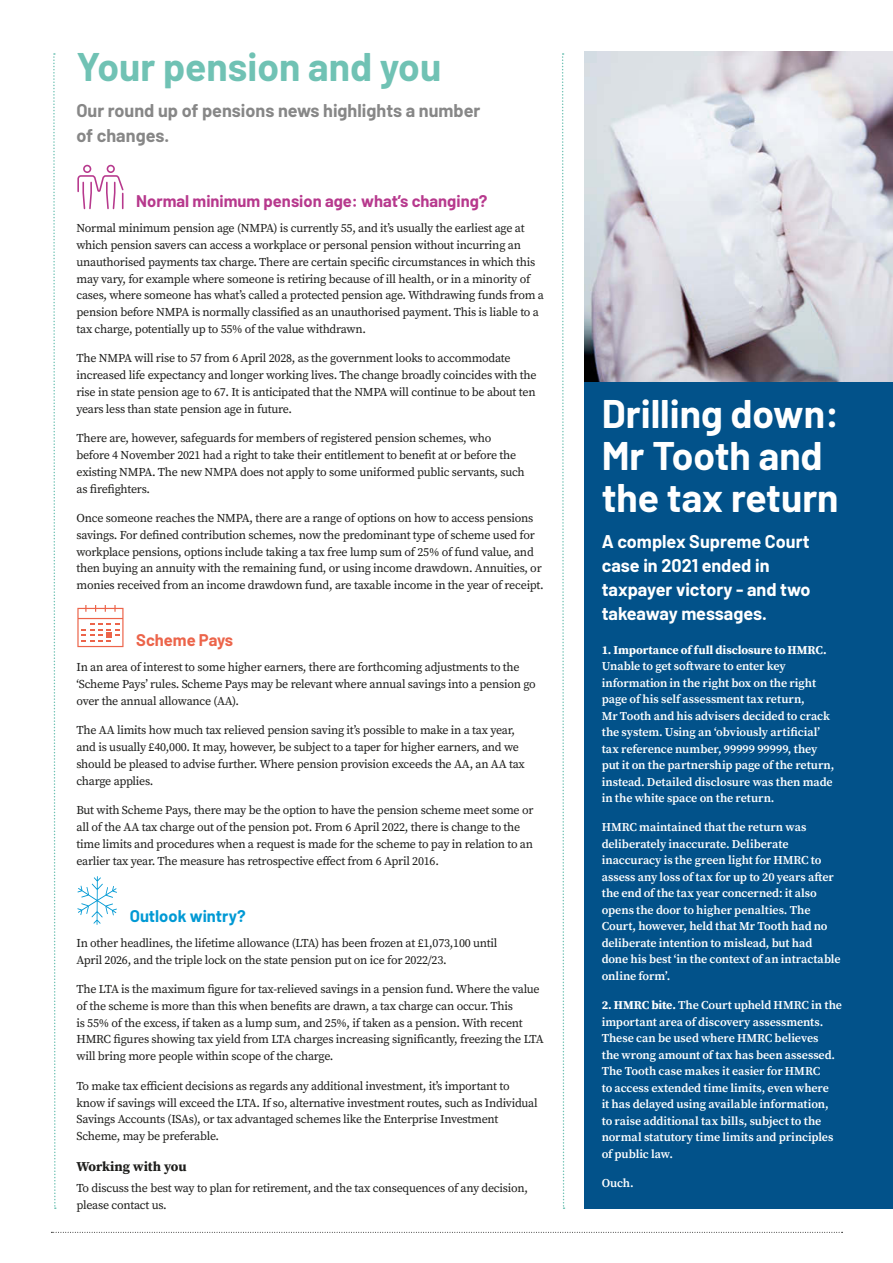
<style>
.page{position:relative;width:893px;height:1263px;background:#fff}
.page>*{position:absolute;margin:0;border:0;box-sizing:border-box;transform-origin:0 0}
.t1{font:700 39px/42px "Barlow";color:#fff}
.t2{font:700 39px "Barlow";color:#70c2b4}
.t3{font:700 18px/24px "Barlow";color:#fff}
.t4{font:700 18px/24.3px "Barlow";color:#878787}
.t5{font:700 16.5px "Barlow";color:#b7398d}
.t6{font:700 16.5px "Barlow";color:#0099d4}
.t7{font:700 16.5px "Barlow";letter-spacing:-.005em;color:#ec644a}
.t8{font:700 13.5px "Source Serif Pro";color:#1d1d1b}
.t9{font:12px/16.8px "Source Serif Pro";letter-spacing:-.02em;color:#1d1d1b}
.t10{font:600 12px/16.5px "Source Serif Pro";letter-spacing:-.005em;color:#fff}
.t11{font:700 12px "Source Serif Pro";letter-spacing:-.005em;color:#fff}
.s1{font-weight:700}
</style>
<div class="page">
<div style="left:585px;top:381px;width:308px;height:828px;background:#02528a"></div>
<img style="left:585px;top:51px;width:308px;height:330px">
<svg style="left:53px;top:53px;width:3px;height:1156px"></svg>
<svg style="left:562px;top:53px;width:3px;height:1156px"></svg>
<svg style="left:77px;top:605px;width:47px;height:42px"></svg>
<svg style="left:77px;top:876px;width:40px;height:49px"></svg>
<svg style="left:77px;top:164px;width:47px;height:46px"></svg>
<svg style="left:51px;top:1232px;width:792px;height:1px"></svg>
<h1 class="t2" style="left:76px;top:38px;width:366px">Your pension and you</h1>
<h2 class="t4" style="left:76px;top:97px;width:405px">Our round up of pensions news highlights a number of changes.</h2>
<h3 class="t5" style="left:136px;top:189px;width:353px">Normal minimum pension age: what’s changing?</h3>
<p class="t9" style="left:76px;top:220px;width:469px">Normal minimum pension age (NMPA) is currently 55, and it’s usually the earliest age at which pension savers can access a workplace or personal pension without incurring an unauthorised payments tax charge. There are certain specific circumstances in which this may vary, for example where someone is retiring because of ill health, or in a minority of cases, where someone has what’s called a protected pension age. Withdrawing funds from a pension before NMPA is normally classified as an unauthorised payment. This is liable to a tax charge, potentially up to 55% of the value withdrawn.</p>
<p class="t9" style="left:76px;top:350px;width:462px">The NMPA will rise to 57 from 6 April 2028, as the government looks to accommodate increased life expectancy and longer working lives. The change broadly coincides with the rise in state pension age to 67. It is anticipated that the NMPA will continue to be about ten years less than state pension age in future.</p>
<p class="t9" style="left:76px;top:430px;width:450px">There are, however, safeguards for members of registered pension schemes, who before 4 November 2021 had a right to take their entitlement to benefit at or before the existing NMPA. The new NMPA does not apply to some uniformed public servants, such as firefighters.</p>
<p class="t9" style="left:76px;top:510px;width:469px">Once someone reaches the NMPA, there are a range of options on how to access pensions savings. For defined contribution schemes, now the predominant type of scheme used for workplace pensions, options include taking a tax free lump sum of 25% of fund value, and then buying an annuity with the remaining fund, or using income drawdown. Annuities, or monies received from an income drawdown fund, are taxable income in the year of receipt.</p>
<h3 class="t7" style="left:136px;top:628px;width:98px">Scheme Pays</h3>
<p class="t9" style="left:76px;top:659px;width:461px">In an area of interest to some higher earners, there are forthcoming adjustments to the ‘Scheme Pays’ rules. Scheme Pays may be relevant where annual savings into a pension go over the annual allowance (AA).</p>
<p class="t9" style="left:76px;top:722px;width:450px">The AA limits how much tax relieved pension saving it’s possible to make in a tax year, and is usually £40,000. It may, however, be subject to a taper for higher earners, and we should be pleased to advise further. Where pension provision exceeds the AA, an AA tax charge applies.</p>
<p class="t9" style="left:76px;top:802px;width:458px">But with Scheme Pays, there may be the option to have the pension scheme meet some or all of the AA tax charge out of the pension pot. From 6 April 2022, there is change to the time limits and procedures when a request is made for the scheme to pay in relation to an earlier tax year. The measure has retrospective effect from 6 April 2016.</p>
<h3 class="t6" style="left:130px;top:903px;width:117px">Outlook wintry?</h3>
<p class="t9" style="left:76px;top:934px;width:422px">In other headlines, the lifetime allowance (LTA) has been frozen at £1,073,100 until<br>April 2026, and the triple lock on the state pension put on ice for 2022/23.</p>
<p class="t9" style="left:76px;top:981px;width:469px">The LTA is the maximum figure for tax-relieved savings in a pension fund. Where the value of the scheme is more than this when benefits are drawn, a tax charge can occur. This<br>is 55% of the excess, if taken as a lump sum, and 25%, if taken as a pension. With recent HMRC figures showing tax yield from LTA charges increasing significantly, freezing the LTA will bring more people within scope of the charge.</p>
<p class="t9" style="left:76px;top:1077px;width:463px">To make tax efficient decisions as regards any additional investment, it’s important to know if savings will exceed the LTA. If so, alternative investment routes, such as Individual Savings Accounts (ISAs), or tax advantaged schemes like the Enterprise Investment Scheme, may be preferable.</p>
<p class="t8" style="left:76px;top:1157px;width:112px">Working with you</p>
<p class="t9" style="left:76px;top:1180px;width:453px">To discuss the best way to plan for retirement, and the tax consequences of any decision, please contact us.</p>
<h1 class="t1" style="left:602px;top:390px;width:239px">Drilling down:<br>Mr Tooth and the tax return</h1>
<h2 class="t3" style="left:602px;top:528px;width:210px">A complex Supreme Court case in 2021 ended in taxpayer victory - and two takeaway messages.</h2>
<p class="t11" style="left:602px;top:641px;width:226px">1. Importance of full disclosure to HMRC.</p>
<p class="t10" style="left:602px;top:658px;width:234px">Unable to get software to enter key information in the right box on the right page of his self assessment tax return,<br>Mr Tooth and his advisers decided to crack the system. Using an ‘obviously artificial’ tax reference number, 99999 99999, they put it on the partnership page of the return, instead. Detailed disclosure was then made in the white space on the return.</p>
<p class="t10" style="left:602px;top:819px;width:240px">HMRC maintained that the return was deliberately inaccurate. Deliberate inaccuracy is the green light for HMRC to assess any loss of tax for up to 20 years after the end of the tax year concerned: it also opens the door to higher penalties. The Court, however, held that Mr Tooth had no deliberate intention to mislead, but had done his best ‘in the context of an intractable online form’.</p>
<p class="t10" style="left:602px;top:997px;width:242px"><span class="s1">2. HMRC bite.</span> The Court upheld HMRC in the important area of discovery assessments.<br>These can be used where HMRC believes<br>the wrong amount of tax has been assessed.<br>The Tooth case makes it easier for HMRC<br>to access extended time limits, even where<br>it has delayed using available information, to raise additional tax bills, subject to the normal statutory time limits and principles of public law.</p>
<p class="t10" style="left:602px;top:1175px;width:34px">Ouch.</p>
</div>
